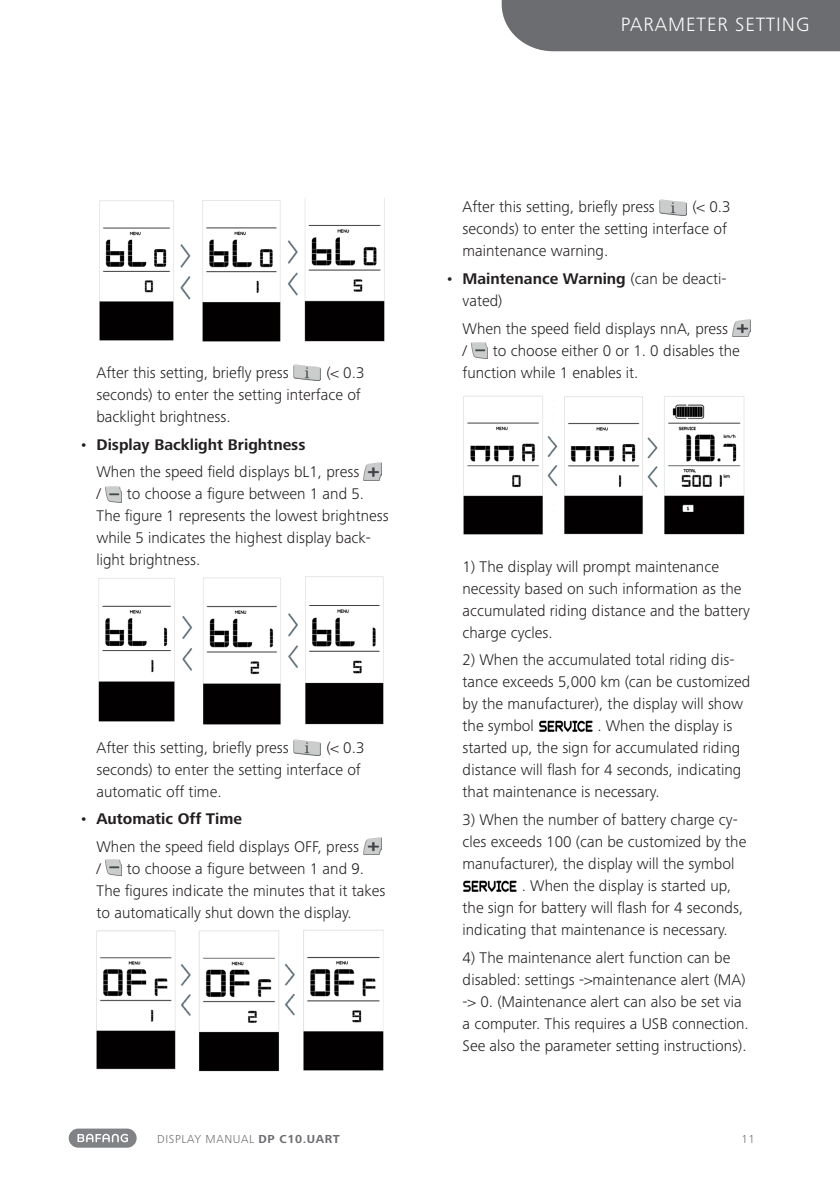
<style>
.page{position:relative;width:840px;height:1191px;background:#fff}
.page>*{position:absolute;margin:0;border:0;box-sizing:border-box;transform-origin:0 0}
.t1{font:300 20px "Frutiger Next Pro";letter-spacing:.05em;color:#fff}
.t2{font:300 16px/22px "Frutiger Next Pro";color:#231f20}
.t3{font:300 12px "Frutiger Next Pro";letter-spacing:.05em;color:#6c6d70}
.s1{font-weight:400}
.s2{font-weight:700}
</style>
<div class="page">
<div style="left:501px;top:0;width:338px;height:51px;background:#6c6d70"></div>
<div style="left:69px;top:1128px;width:68px;height:19px;background:#808285;border-radius:10px"></div>
<svg style="left:77px;top:1133px;width:51px;height:9px"></svg>
<img style="left:99px;top:198px;width:286px;height:144px">
<img style="left:293px;top:365px;width:27px;height:16px">
<img style="left:363px;top:463px;width:18px;height:17px">
<img style="left:105px;top:486px;width:16px;height:16px">
<img style="left:98px;top:576px;width:286px;height:149px">
<img style="left:293px;top:739px;width:27px;height:16px">
<img style="left:363px;top:837px;width:18px;height:18px">
<img style="left:105px;top:859px;width:16px;height:16px">
<img style="left:96px;top:930px;width:288px;height:141px">
<img style="left:659px;top:199px;width:27px;height:16px">
<img style="left:732px;top:319px;width:17px;height:18px">
<img style="left:471px;top:343px;width:16px;height:16px">
<img style="left:463px;top:396px;width:281px;height:139px">
<img style="left:539px;top:721px;width:53px;height:10px">
<img style="left:463px;top:880px;width:54px;height:11px">
<p class="t1" style="left:620px;top:13px;width:190px">PARAMETER SETTING</p>
<p class="t2" style="left:96px;top:361px;width:194px">After this setting, briefly press</p>
<p class="t2" style="left:96px;top:361px;width:269px;text-indent:230px">(&lt; 0.3 seconds) to enter the setting interface of backlight brightness.</p>
<p class="t2" style="left:96px;top:430px;width:264px;line-height:27.6px;text-indent:-17px"><span class="s1">•</span> <span class="s2">Display Backlight Brightness<br></span>When the speed field displays bL1, press</p>
<p class="t2" style="left:96px;top:483px;width:6px">/</p>
<p class="t2" style="left:96px;top:483px;width:293px;text-indent:30px">to choose a figure between 1 and 5.<br>The figure 1 represents the lowest brightness while 5 indicates the highest display back&shy;light brightness.</p>
<p class="t2" style="left:96px;top:736px;width:194px">After this setting, briefly press</p>
<p class="t2" style="left:96px;top:736px;width:269px;text-indent:230px">(&lt; 0.3 seconds) to enter the setting interface of automatic off time.</p>
<p class="t2" style="left:96px;top:805px;width:264px;line-height:27.6px;text-indent:-17px"><span class="s1">•</span> <span class="s2">Automatic Off Time<br></span>When the speed field displays OFF, press</p>
<p class="t2" style="left:96px;top:857px;width:6px">/</p>
<p class="t2" style="left:96px;top:857px;width:290px;text-indent:30px">to choose a figure between 1 and 9.<br>The figures indicate the minutes that it takes to automatically shut down the display.</p>
<p class="t2" style="left:462px;top:196px;width:194px">After this setting, briefly press</p>
<p class="t2" style="left:462px;top:196px;width:269px;text-indent:230px">(&lt; 0.3 seconds) to enter the setting interface of maintenance warning.</p>
<p class="t2" style="left:462px;top:268px;width:265px;text-indent:-17px"><span class="s1">•</span> <span class="s2">Maintenance Warning</span> (can be deacti&shy;vated)</p>
<p class="t2" style="left:462px;top:317px;width:267px">When the speed field displays nnA, press /</p>
<p class="t2" style="left:462px;top:339px;width:278px;text-indent:30px">to choose either 0 or 1. 0 disables the function while 1 enables it.</p>
<p class="t2" style="left:462px;top:555px;width:288px">1) The display will prompt maintenance necessity based on such information as the accumulated riding distance and the battery charge cycles.</p>
<p class="t2" style="left:462px;top:649px;width:289px">2) When the accumulated total riding dis&shy;tance exceeds 5,000 km (can be customized by the manufacturer), the display will show the symbol</p>
<p class="t2" style="left:462px;top:715px;width:280px;text-indent:135px">. When the display is started up, the sign for accumulated riding distance will flash for 4 seconds, indicating that maintenance is necessary.</p>
<p class="t2" style="left:462px;top:808px;width:276px">3) When the number of battery charge cy-</p>
<p class="t2" style="left:462px;top:830px;width:285px">cles exceeds 100 (can be customized by the</p>
<p class="t2" style="left:462px;top:852px;width:273px">manufacturer), the display will the symbol</p>
<p class="t2" style="left:521px;top:874px;width:211px">. When the display is started up,</p>
<p class="t2" style="left:462px;top:896px;width:282px">the sign for battery will flash for 4 seconds,</p>
<p class="t2" style="left:462px;top:918px;width:266px">indicating that maintenance is necessary.</p>
<p class="t2" style="left:462px;top:946px;width:287px">4) The maintenance alert function can be disabled: settings -&gt;maintenance alert (MA) -&gt; 0. (Maintenance alert can also be set via a computer. This requires a USB connection.<br>See also the parameter setting instructions).</p>
<p class="t3" style="left:157px;top:1132px;width:184px">DISPLAY MANUAL <span class="s2">DP C10.UART</span></p>
<p class="t3" style="left:741px;top:1132px;width:15px">11</p>
</div>
